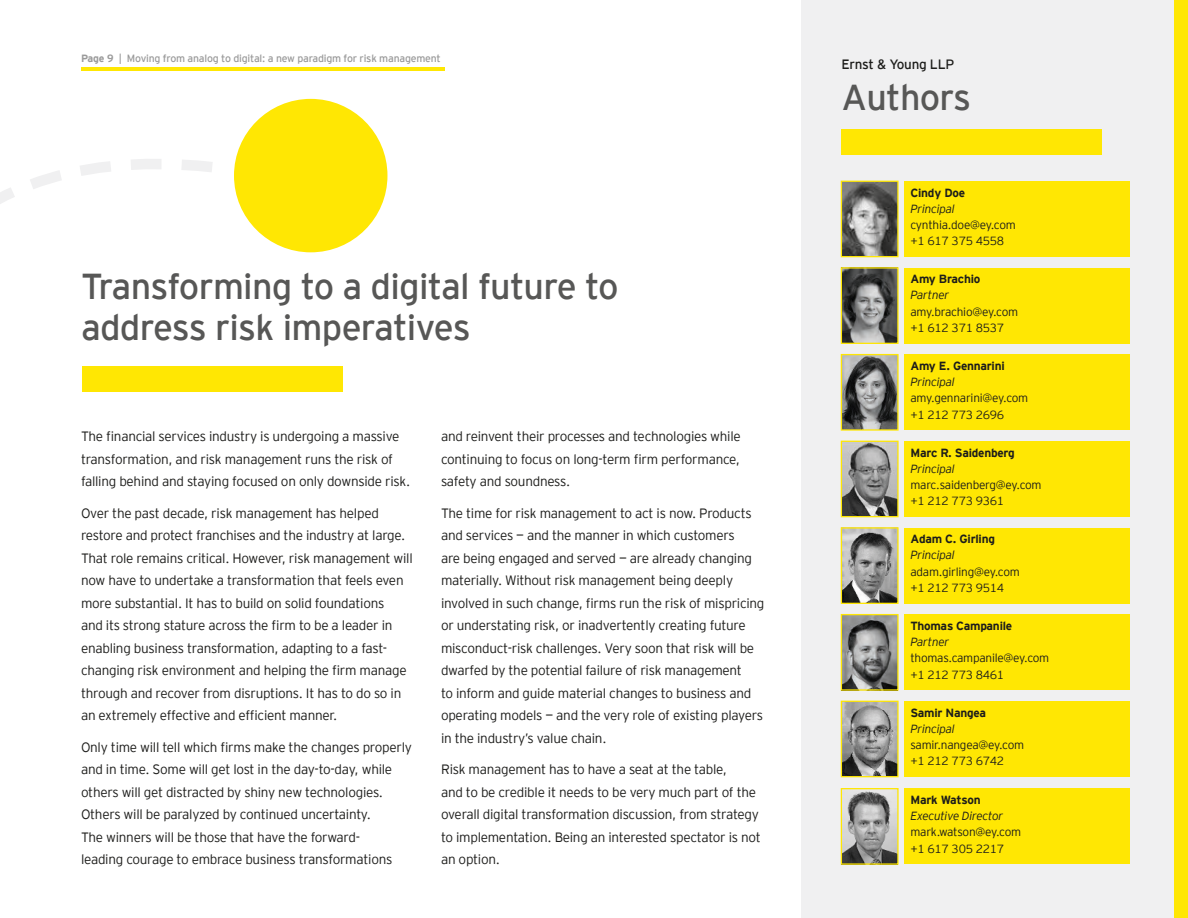
<style>
.page{position:relative;width:1188px;height:918px;background:#fff}
.page>*{position:absolute;margin:0;border:0;box-sizing:border-box;transform-origin:0 0}
.Headline_1{font:36px/41.2px "EY Interstate";letter-spacing:-.02em;color:#575756}
.Body_copy{font:300 13.5px/22.5px "EY Interstate";letter-spacing:-.02em;color:#1d1d1b}
.Headline_4{font:13.5px "EY Interstate";letter-spacing:-.02em;color:#1d1d1b}
.Body_copy-2{font:300 11.85px "EY Interstate";letter-spacing:-.02em;color:#1d1d1b}
.Body_copy-3{font:700 11.85px "EY Interstate";letter-spacing:-.02em;color:#1d1d1b}
.Body_copy-4{font:italic 300 11.85px "EY Interstate";letter-spacing:-.02em;color:#1d1d1b}
.Document_title_Addit{font:10.5px "EY Interstate";letter-spacing:-.02em;color:#9a9a9a}
.s1{font-weight:700}
</style>
<div class="page">
<div style="left:82px;top:367px;width:261px;height:25px;background:#ffe703"></div>
<div style="left:801px;top:0;width:387px;height:918px;background:#f0f0f1"></div>
<div style="left:842px;top:130px;width:260px;height:25px;background:#ffe703"></div>
<div style="left:1174px;top:0;width:14px;height:918px;background:#ffe703"></div>
<img style="left:843px;top:183px;width:54px;height:72px">
<div style="left:841px;top:181px;width:58px;height:76px;border:1px solid #ffe703"></div>
<div style="left:905px;top:181px;width:225px;height:76px;background:#ffe703"></div>
<img style="left:843px;top:269px;width:54px;height:73px">
<div style="left:841px;top:267px;width:58px;height:77px;border:1px solid #ffe703"></div>
<div style="left:905px;top:268px;width:225px;height:75px;background:#ffe703"></div>
<svg style="left:0;top:159px;width:224px;height:208px"></svg>
<div style="left:234px;top:99px;width:153px;height:153px;background:#ffe703;border-radius:50%"></div>
<img style="left:843px;top:356px;width:54px;height:73px">
<div style="left:841px;top:354px;width:58px;height:77px;border:1px solid #ffe703"></div>
<div style="left:905px;top:355px;width:225px;height:75px;background:#ffe703"></div>
<img style="left:843px;top:790px;width:54px;height:73px">
<div style="left:841px;top:788px;width:58px;height:77px;border:1px solid #ffe703"></div>
<div style="left:905px;top:789px;width:225px;height:75px;background:#ffe703"></div>
<img style="left:843px;top:443px;width:54px;height:72px">
<div style="left:841px;top:441px;width:58px;height:76px;border:1px solid #ffe703"></div>
<div style="left:905px;top:441px;width:225px;height:76px;background:#ffe703"></div>
<img style="left:843px;top:529px;width:54px;height:73px">
<div style="left:841px;top:527px;width:58px;height:77px;border:1px solid #ffe703"></div>
<div style="left:905px;top:528px;width:225px;height:75px;background:#ffe703"></div>
<img style="left:843px;top:616px;width:54px;height:73px">
<div style="left:841px;top:614px;width:58px;height:77px;border:1px solid #ffe703"></div>
<div style="left:905px;top:615px;width:225px;height:75px;background:#ffe703"></div>
<img style="left:843px;top:703px;width:54px;height:72px">
<div style="left:841px;top:701px;width:58px;height:76px;border:1px solid #ffe703"></div>
<div style="left:905px;top:701px;width:225px;height:76px;background:#ffe703"></div>
<hr style="left:81px;top:68px;width:363px;height:3px;background:#ffe703">
<p class="Document_title_Addit" style="left:81px;top:51px;width:361px"><span class="s1">Page 9</span> | Moving from analog to digital: a new paradigm for risk management</p>
<p class="Headline_1" style="left:81px;top:263px;width:539px">Transforming to a digital future to address risk imperatives</p>
<p class="Body_copy" style="left:81px;top:424px;width:331px">The financial services industry is undergoing a massive transformation, and risk management runs the risk of falling behind and staying focused on only downside risk.</p>
<p class="Body_copy" style="left:81px;top:501px;width:333px">Over the past decade, risk management has helped restore and protect franchises and the industry at large.<br>That role remains critical. However, risk management will now have to undertake a transformation that feels even more substantial. It has to build on solid foundations<br>and its strong stature across the firm to be a leader in enabling business transformation, adapting to a fast&shy;changing risk environment and helping the firm manage through and recover from disruptions. It has to do so in an extremely effective and efficient manner.</p>
<p class="Body_copy" style="left:81px;top:735px;width:333px">Only time will tell which firms make the changes properly and in time. Some will get lost in the day-to-day, while others will get distracted by shiny new technologies.<br>Others will be paralyzed by continued uncertainty.<br>The winners will be those that have the forward-<br>leading courage to embrace business transformations</p>
<p class="Body_copy" style="left:441px;top:424px;width:301px;text-align:justify">and reinvent their processes and technologies while continuing to focus on long-term firm performance, safety and soundness.</p>
<p class="Body_copy" style="left:441px;top:501px;width:325px">The time for risk management to act is now. Products and services — and the manner in which customers<br>are being engaged and served — are already changing materially. Without risk management being deeply involved in such change, firms run the risk of mispricing or understating risk, or inadvertently creating future misconduct-risk challenges. Very soon that risk will be dwarfed by the potential failure of risk management<br>to inform and guide material changes to business and operating models — and the very role of existing players in the industry’s value chain.</p>
<p class="Body_copy" style="left:441px;top:757px;width:321px">Risk management has to have a seat at the table,<br>and to be credible it needs to be very much part of the overall digital transformation discussion, from strategy to implementation. Being an interested spectator is not an option.</p>
<p class="Headline_4" style="left:842px;top:55px;width:114px">Ernst &amp; Young LLP</p>
<p class="Headline_1" style="left:842px;top:75px;width:131px">Authors</p>
<p class="Body_copy-3" style="left:910px;top:184px;width:56px">Cindy Doe</p>
<p class="Body_copy-4" style="left:910px;top:200px;width:46px">Principal</p>
<p class="Body_copy-2" style="left:910px;top:216px;width:107px">cynthia.doe@ey.com</p>
<p class="Body_copy-2" style="left:910px;top:233px;width:95px">+1 617 375 4558</p>
<p class="Body_copy-3" style="left:910px;top:270px;width:71px">Amy Brachio</p>
<p class="Body_copy-4" style="left:910px;top:287px;width:40px">Partner</p>
<p class="Body_copy-2" style="left:910px;top:303px;width:109px">amy.brachio@ey.com</p>
<p class="Body_copy-2" style="left:910px;top:319px;width:95px">+1 612 371 8537</p>
<p class="Body_copy-3" style="left:910px;top:357px;width:96px">Amy E. Gennarini</p>
<p class="Body_copy-4" style="left:910px;top:374px;width:46px">Principal</p>
<p class="Body_copy-2" style="left:910px;top:390px;width:119px">amy.gennarini@ey.com</p>
<p class="Body_copy-2" style="left:910px;top:406px;width:95px">+1 212 773 2696</p>
<p class="Body_copy-3" style="left:910px;top:444px;width:106px">Marc R. Saidenberg</p>
<p class="Body_copy-4" style="left:910px;top:460px;width:46px">Principal</p>
<p class="Body_copy-2" style="left:910px;top:476px;width:133px">marc.saidenberg@ey.com</p>
<p class="Body_copy-2" style="left:910px;top:493px;width:95px">+1 212 773 9361</p>
<p class="Body_copy-3" style="left:910px;top:530px;width:86px">Adam C. Girling</p>
<p class="Body_copy-4" style="left:910px;top:547px;width:46px">Principal</p>
<p class="Body_copy-2" style="left:910px;top:563px;width:111px">adam.girling@ey.com</p>
<p class="Body_copy-2" style="left:910px;top:579px;width:95px">+1 212 773 9514</p>
<p class="Body_copy-3" style="left:910px;top:617px;width:103px">Thomas Campanile</p>
<p class="Body_copy-4" style="left:910px;top:634px;width:40px">Partner</p>
<p class="Body_copy-2" style="left:910px;top:650px;width:140px">thomas.campanile@ey.com</p>
<p class="Body_copy-2" style="left:910px;top:666px;width:95px">+1 212 773 8461</p>
<p class="Body_copy-3" style="left:910px;top:704px;width:77px">Samir Nangea</p>
<p class="Body_copy-4" style="left:910px;top:720px;width:46px">Principal</p>
<p class="Body_copy-2" style="left:910px;top:736px;width:115px">samir.nangea@ey.com</p>
<p class="Body_copy-2" style="left:910px;top:753px;width:95px">+1 212 773 6742</p>
<p class="Body_copy-3" style="left:910px;top:791px;width:72px">Mark Watson</p>
<p class="Body_copy-4" style="left:910px;top:808px;width:94px">Executive Director</p>
<p class="Body_copy-2" style="left:910px;top:824px;width:112px">mark.watson@ey.com</p>
<p class="Body_copy-2" style="left:910px;top:840px;width:95px">+1 617 305 2217</p>
</div>
